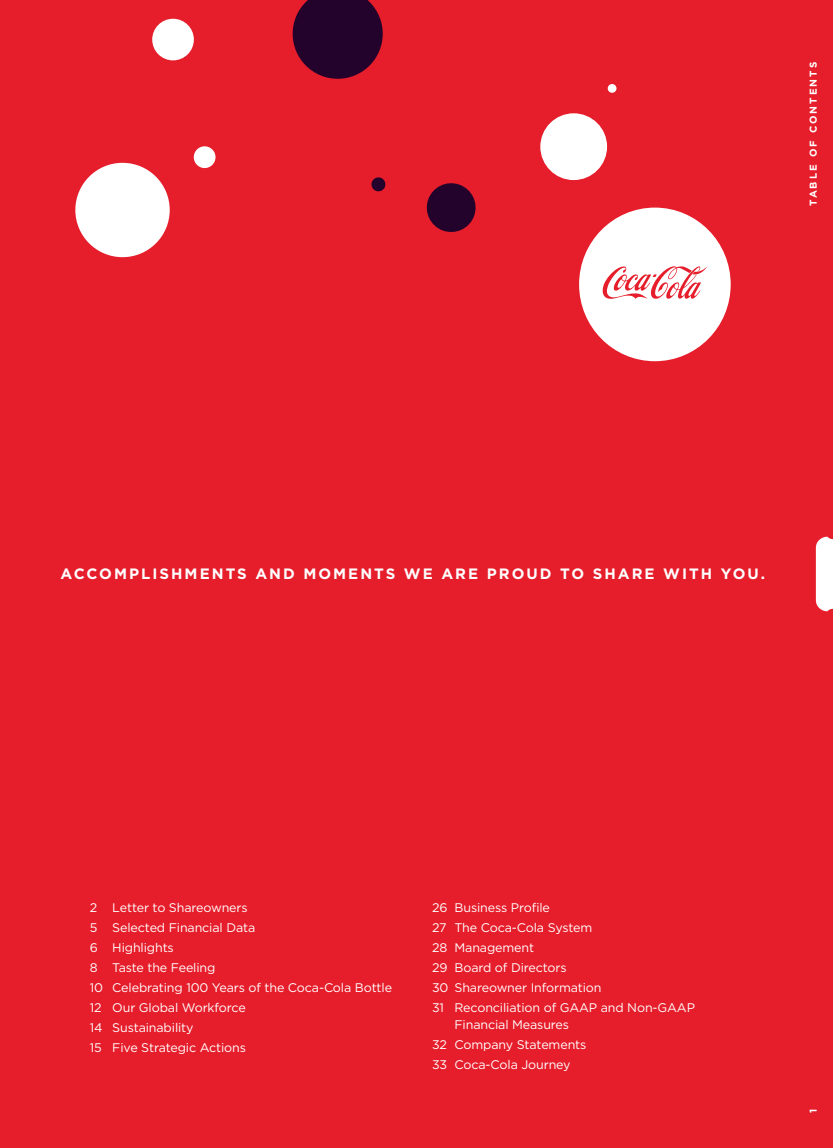
<style>
.page{position:relative;width:833px;height:1148px;background:#fff}
.page>*{position:absolute;margin:0;border:0;box-sizing:border-box;transform-origin:0 0}
.t1{font:700 15px "Gotham HTF";letter-spacing:.135em;color:#fff}
.t2{font:12.5px/20px "Gotham HTF";letter-spacing:-.01em;color:#fff}
.t3{font:700 10px "Gotham HTF";letter-spacing:.19em;color:#fff}
</style>
<div class="page">
<div style="left:0;top:0;width:832px;height:1148px;background:#e61d2a"></div>
<svg style="left:815px;top:536px;width:17px;height:76px"></svg>
<div style="left:607px;top:84px;width:9px;height:9px;background:#fff;border-radius:50%"></div>
<svg style="left:371px;top:177px;width:15px;height:15px"></svg>
<div style="left:540px;top:113px;width:67px;height:67px;background:#fff;border-radius:50%"></div>
<div style="left:194px;top:146px;width:21px;height:22px;background:#fff;border-radius:50%"></div>
<svg style="left:426px;top:183px;width:50px;height:49px"></svg>
<svg style="left:292px;top:0;width:90px;height:79px"></svg>
<div style="left:152px;top:19px;width:42px;height:41px;background:#fff;border-radius:50%"></div>
<div style="left:579px;top:208px;width:151px;height:153px;background:#fff;border-radius:50%"></div>
<svg style="left:602px;top:266px;width:105px;height:33px"></svg>
<div style="left:75px;top:163px;width:95px;height:94px;background:#fff;border-radius:50%"></div>
<p class="t3" style="left:807px;top:206px;width:145px;rotate:-90deg">Table of Contents</p>
<p class="t1" style="left:60px;top:565px;width:706px">ACCOMPLISHMENTS AND MOMENTS WE ARE PROUD TO SHARE WITH YOU.</p>
<p class="t2" style="left:90px;top:897px;width:304px">2 Letter to Shareowners<br>5 Selected Financial Data<br>6 Highlights<br>8 Taste the Feeling<br>10 Celebrating 100 Years of the Coca-Cola Bottle<br>12 Our Global Workforce<br>14 Sustainability<br>15 Five Strategic Actions</p>
<p class="t2" style="left:432px;top:897px;width:264px">26 Business Profile<br>27 The Coca‑Cola System<br>28 Management<br>29 Board of Directors<br>30 Shareowner Information<br>31 Reconciliation of GAAP and Non‑GAAP</p>
<p class="t2" style="left:432px;top:1014px;width:156px;text-indent:22px">Financial Measures<br>32 Company Statements<br>33 Coca‑Cola Journey</p>
<p class="t3" style="left:807px;top:1112px;width:6px;rotate:-90deg">1</p>
</div>
